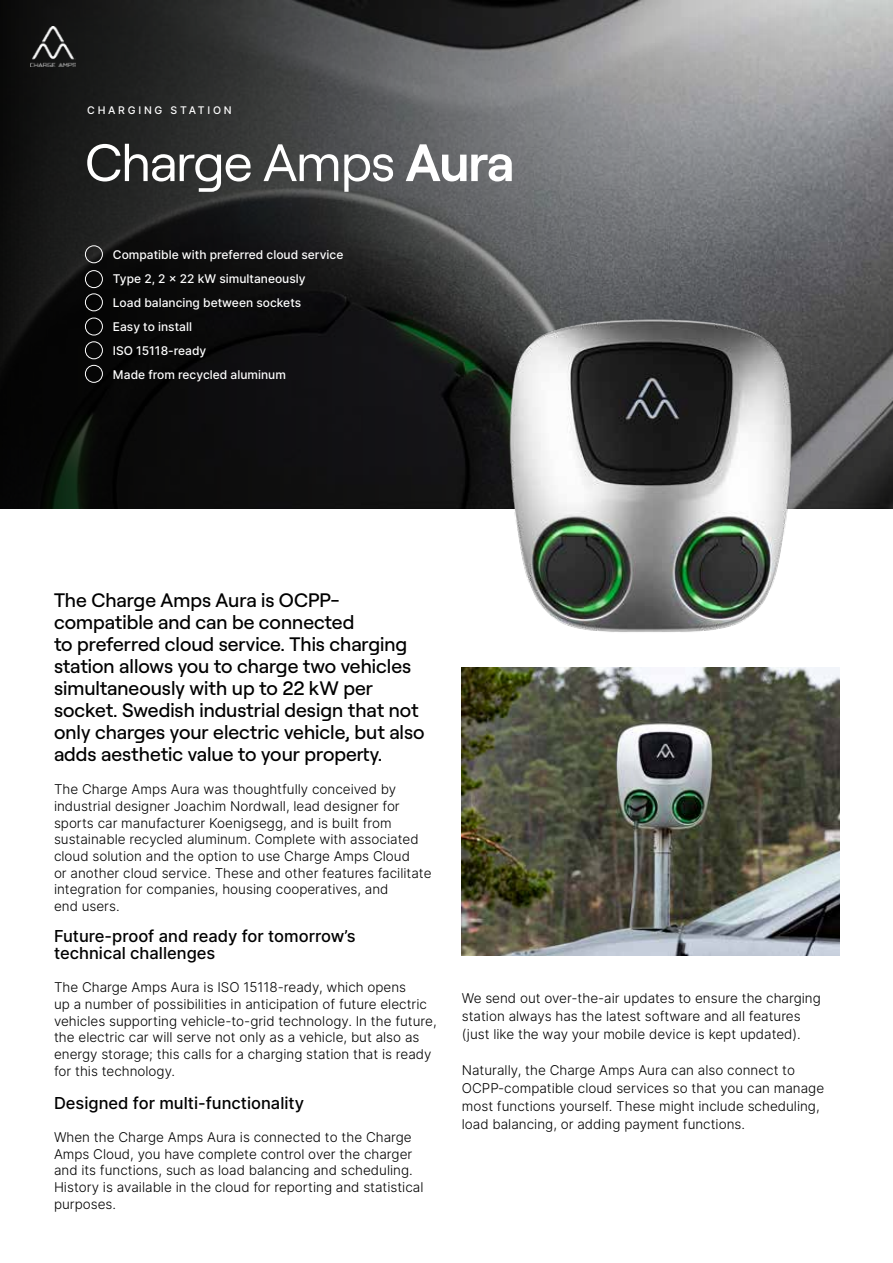
<style>
.page{position:relative;width:893px;height:1263px;background:#fff}
.page>*{position:absolute;margin:0;border:0;box-sizing:border-box;transform-origin:0 0}
.t1{font:52.5px "Roobert";letter-spacing:-.02em;color:#fff}
.t2{font:500 19.5px/22px "Roobert";color:#000}
.t3{font:500 16.5px/16.6px "Inter";color:#000}
.t4{font:13.5px/16.6px "Inter Light BETA";color:#000}
.t5{font:500 12px/24px "Inter";color:#fff}
.t6{font:500 10.5px "Inter";letter-spacing:.26em;color:#fff}
.s1{font-weight:600}
</style>
<div class="page">
<svg style="left:0;top:0;width:893px;height:508px;background:#424344"></svg>
<div style="left:85px;top:245px;width:18px;height:18px;border:1px solid #fff;border-radius:50%"></div>
<div style="left:85px;top:270px;width:18px;height:18px;border:1px solid #fff;border-radius:50%"></div>
<div style="left:85px;top:293px;width:18px;height:18px;border:1px solid #fff;border-radius:50%"></div>
<div style="left:85px;top:318px;width:18px;height:17px;border:1px solid #fff;border-radius:50%"></div>
<div style="left:85px;top:341px;width:18px;height:18px;border:1px solid #fff;border-radius:50%"></div>
<img style="left:30px;top:27px;width:45px;height:39px">
<div style="left:85px;top:365px;width:18px;height:18px;border:1px solid #fff;border-radius:50%"></div>
<img style="left:462px;top:668px;width:378px;height:288px">
<img style="left:465px;top:295px;width:370px;height:337px">
<p class="t6" style="left:87px;top:103px;width:146px">CHARGING STATION</p>
<h1 class="t1" style="left:85px;top:123px;width:431px">Charge Amps <span class="s1">Aura</span></h1>
<p class="t5" style="left:113px;top:242px;width:232px">Compatible with preferred cloud service<br>Type 2, 2 x 22 kW simultaneously<br>Load balancing between sockets<br>Easy to install<br>ISO 15118-ready<br>Made from recycled aluminum</p>
<p class="t2" style="left:54px;top:587px;width:372px">The Charge Amps Aura is OCPP&shy;compatible and can be connected<br>to preferred cloud service. This charging station allows you to charge two vehicles simultaneously with up to 22 kW per socket. Swedish industrial design that not only charges your electric vehicle, but also adds aesthetic value to your property.</p>
<p class="t4" style="left:54px;top:780px;width:379px">The Charge Amps Aura was thoughtfully conceived by industrial designer Joachim Nordwall, lead designer for sports car manufacturer Koenigsegg, and is built from sustainable recycled aluminum. Complete with associated cloud solution and the option to use Charge Amps Cloud<br>or another cloud service. These and other features facilitate integration for companies, housing cooperatives, and<br>end users.</p>
<p class="t3" style="left:54px;top:927px;width:303px">Future-proof and ready for tomorrow’s technical challenges</p>
<p class="t4" style="left:54px;top:978px;width:384px">The Charge Amps Aura is ISO 15118-ready, which opens<br>up a number of possibilities in anticipation of future electric vehicles supporting vehicle-to-grid technology. In the future, the electric car will serve not only as a vehicle, but also as energy storage; this calls for a charging station that is ready for this technology.</p>
<p class="t3" style="left:54px;top:1094px;width:252px">Designed for multi-functionality</p>
<p class="t4" style="left:54px;top:1128px;width:371px">When the Charge Amps Aura is connected to the Charge Amps Cloud, you have complete control over the charger and its functions, such as load balancing and scheduling.<br>History is available in the cloud for reporting and statistical purposes.</p>
<p class="t4" style="left:462px;top:988px;width:360px;line-height:18px">We send out over-the-air updates to ensure the charging station always has the latest software and all features (just like the way your mobile device is kept updated).</p>
<p class="t4" style="left:462px;top:1060px;width:364px;line-height:18px">Naturally, the Charge Amps Aura can also connect to OCPP-compatible cloud services so that you can manage most functions yourself. These might include scheduling, load balancing, or adding payment functions.</p>
</div>
